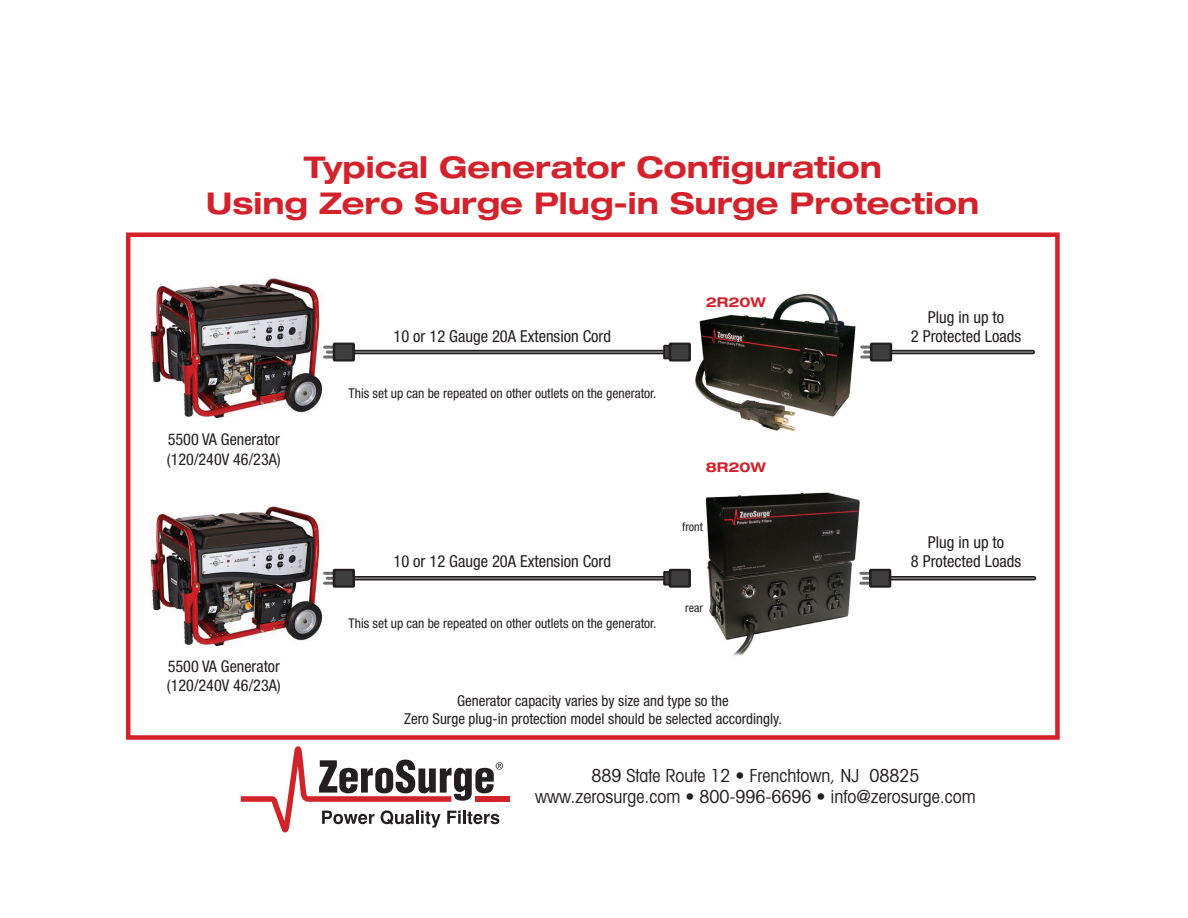
<style>
.page{position:relative;width:1188px;height:918px;background:#fff}
.page>*{position:absolute;margin:0;border:0;box-sizing:border-box;transform-origin:0 0}
.t1{font:700 expanded 30px/36px "Helvetica Neue";color:#d3222b;text-align:center}
.t2{font:condensed 18px/21.6px "Avant Garde";color:#231f20;text-align:center}
.t3{font:condensed 16.5px/19.8px "Helvetica Neue";color:#231f20;text-align:center}
.t4{font:condensed 16.2px/19.5px "Helvetica Neue";color:#231f20}
.t5{font:condensed 15px/18px "Helvetica Neue";color:#231f20;text-align:center}
.t6{font:condensed 13.5px "Helvetica Neue";color:#231f20}
.t7{font:700 expanded 13.5px "Helvetica Neue";color:#d3222b}
.t8{font:condensed 12px "Helvetica Neue";color:#231f20}
</style>
<div class="page">
<img style="left:705px;top:492px;width:161px;height:164px">
<img style="left:695px;top:293px;width:161px;height:138px">
<hr style="left:878px;top:350px;width:155px;height:4px;background:#231f20">
<svg style="left:891px;top:576px;width:143px;height:5px"></svg>
<hr style="left:878px;top:351px;width:155px;height:2px;background:#808285">
<hr style="left:877px;top:578px;width:157px;height:1px;background:#808285">
<hr style="left:862px;top:346px;width:17px;height:3px;background:#6c6d70">
<hr style="left:864px;top:351px;width:18px;height:3px;background:#6c6d70">
<hr style="left:862px;top:356px;width:17px;height:3px;background:#6c6d70">
<div style="left:870px;top:343px;width:22px;height:19px;background:#231f20;border-radius:2px"></div>
<div style="left:872px;top:345px;width:18px;height:14px;background:#3e3e3f"></div>
<img style="left:150px;top:277px;width:182px;height:142px">
<img style="left:150px;top:505px;width:182px;height:142px">
<hr style="left:861px;top:572px;width:17px;height:3px;background:#6c6d70">
<hr style="left:864px;top:577px;width:17px;height:3px;background:#6c6d70">
<hr style="left:861px;top:582px;width:17px;height:3px;background:#6c6d70">
<div style="left:869px;top:569px;width:22px;height:19px;background:#231f20;border-radius:2px"></div>
<div style="left:872px;top:571px;width:17px;height:15px;background:#3e3e3f"></div>
<div style="left:126px;top:232px;width:934px;height:508px;border:4px solid #d3222b"></div>
<svg style="left:355px;top:349px;width:308px;height:6px"></svg>
<hr style="left:344px;top:350px;width:339px;height:4px;background:#231f20">
<hr style="left:344px;top:351px;width:339px;height:2px;background:#808285">
<hr style="left:325px;top:346px;width:17px;height:3px;background:#6c6d70">
<hr style="left:327px;top:351px;width:18px;height:3px;background:#6c6d70">
<hr style="left:325px;top:356px;width:17px;height:3px;background:#6c6d70">
<div style="left:333px;top:343px;width:22px;height:19px;background:#231f20;border-radius:2px"></div>
<div style="left:335px;top:345px;width:17px;height:14px;background:#3e3e3f"></div>
<svg style="left:355px;top:576px;width:308px;height:5px"></svg>
<hr style="left:344px;top:578px;width:339px;height:1px;background:#808285">
<div style="left:663px;top:345px;width:15px;height:14px;background:#231f20"></div>
<div style="left:665px;top:346px;width:11px;height:12px;background:#3e3e3f"></div>
<div style="left:669px;top:343px;width:22px;height:19px;background:#231f20;border-radius:2px"></div>
<div style="left:671px;top:345px;width:17px;height:14px;background:#3e3e3f"></div>
<div style="left:663px;top:571px;width:15px;height:15px;background:#231f20"></div>
<div style="left:665px;top:573px;width:11px;height:11px;background:#3e3e3f"></div>
<div style="left:669px;top:569px;width:22px;height:19px;background:#231f20;border-radius:2px"></div>
<div style="left:671px;top:571px;width:17px;height:15px;background:#3e3e3f"></div>
<hr style="left:325px;top:572px;width:17px;height:3px;background:#6c6d70">
<hr style="left:327px;top:577px;width:18px;height:3px;background:#6c6d70">
<hr style="left:325px;top:582px;width:17px;height:3px;background:#6c6d70">
<div style="left:333px;top:569px;width:22px;height:19px;background:#231f20;border-radius:2px"></div>
<div style="left:335px;top:571px;width:17px;height:15px;background:#3e3e3f"></div>
<div style="left:475px;top:796px;width:35px;height:6px;background:#d1232a"></div>
<svg style="left:241px;top:746px;width:262px;height:87px"></svg>
<h1 class="t1" style="left:206px;top:149px;width:775px">Typical Generator Configuration<br>Using Zero Surge Plug-in Surge Protection</h1>
<p class="t4" style="left:167px;top:430px;width:116px">5500 VA Generator (120/240V 46/23A)</p>
<p class="t4" style="left:167px;top:656px;width:116px">5500 VA Generator (120/240V 46/23A)</p>
<p class="t3" style="left:394px;top:327px;width:219px">10 or 12 Gauge 20A Extension Cord</p>
<p class="t6" style="left:349px;top:386px;width:310px">This set up can be repeated on other outlets on the generator.</p>
<p class="t3" style="left:394px;top:552px;width:219px">10 or 12 Gauge 20A Extension Cord</p>
<p class="t6" style="left:349px;top:616px;width:310px">This set up can be repeated on other outlets on the generator.</p>
<p class="t7" style="left:706px;top:294px;width:62px">2R20W</p>
<p class="t7" style="left:706px;top:459px;width:62px">8R20W</p>
<p class="t8" style="left:682px;top:520px;width:22px">front</p>
<p class="t8" style="left:685px;top:601px;width:19px">rear</p>
<p class="t5" style="left:404px;top:692px;width:379px">Generator capacity varies by size and type so the<br>Zero Surge plug-in protection model should be selected accordingly.</p>
<p class="t3" style="left:911px;top:307px;width:112px">Plug in up to<br>2 Protected Loads</p>
<p class="t3" style="left:911px;top:532px;width:112px">Plug in up to<br>8 Protected Loads</p>
<p class="t2" style="left:535px;top:764px;width:442px">889 State Route 12 • Frenchtown, NJ 08825 www.zerosurge.com • 800-996-6696 • info@zerosurge.com</p>
</div>
